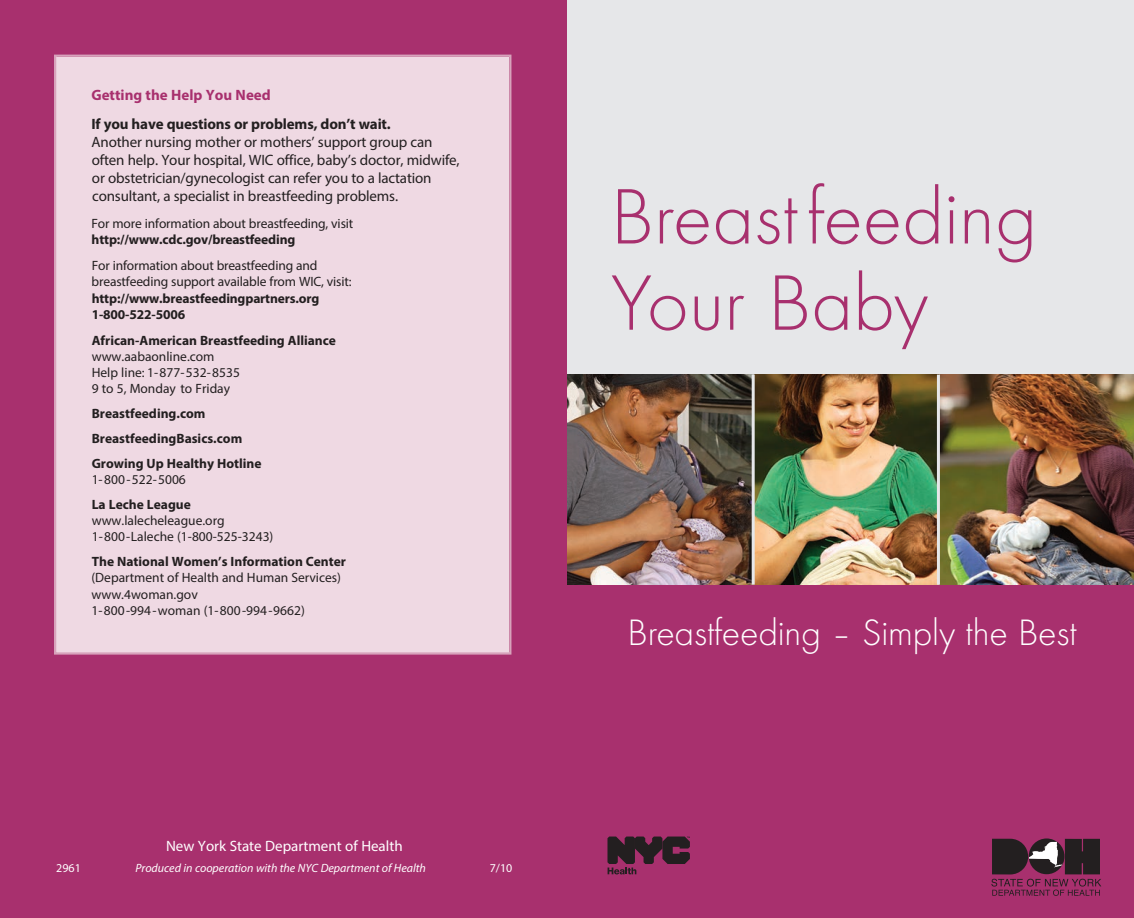
<style>
.page{position:relative;width:1134px;height:918px;background:#fff}
.page>*{position:absolute;margin:0;border:0;box-sizing:border-box;transform-origin:0 0}
.t1{font:300 81.3px/86.2px "Futura T";color:#a8306e}
.t2{font:300 38.1px "Futura T";letter-spacing:-.005em;color:#fff}
.t3{font:15px/18px "Myriad Pro";letter-spacing:-.01em;color:#231f20}
.t4{font:700 15px "Myriad Pro";letter-spacing:-.01em;color:#231f20}
.t5{font:15px "Myriad Pro";color:#fff}
.t6{font:700 15px "Myriad Pro";color:#a8306e}
.t7{font:13.5px/16.2px "Myriad Pro";letter-spacing:-.01em;color:#231f20}
.t8{font:700 13.5px/24.9px "Myriad Pro";color:#231f20}
.t9{font:italic 12px "Myriad Pro";color:#fff}
.t10{font:12px "Myriad Pro";color:#fff}
</style>
<div class="page">
<div style="left:567px;top:0;width:567px;height:377px;background:#e6e7e9"></div>
<div style="left:567px;top:584px;width:567px;height:334px;background:#a8306e"></div>
<svg style="left:607px;top:837px;width:83px;height:37px"></svg>
<div style="left:0;top:0;width:567px;height:918px;background:#a8306e"></div>
<div style="left:56px;top:57px;width:453px;height:595px;background:#efd9e3"></div>
<div style="left:54px;top:55px;width:457px;height:600px;border:2px solid #d7a2bb"></div>
<svg style="left:991px;top:839px;width:110px;height:57px"></svg>
<img style="left:940px;top:375px;width:194px;height:210px">
<img style="left:755px;top:375px;width:182px;height:210px">
<img style="left:567px;top:375px;width:185px;height:210px">
<hr style="left:752px;top:375px;width:3px;height:210px;background:#e6e7e9">
<hr style="left:937px;top:375px;width:3px;height:210px;background:#e6e7e9">
<p class="t6" style="left:92px;top:86px;width:181px">Getting the Help You Need</p>
<p class="t4" style="left:91px;top:115px;width:301px">If you have questions or problems, don’t wait.</p>
<p class="t3" style="left:92px;top:133px;width:370px">Another nursing mother or mothers’ support group can often help. Your hospital, WIC office, baby’s doctor, midwife, or obstetrician/gynecologist can refer you to a lactation consultant, a specialist in breastfeeding problems.</p>
<p class="t7" style="left:92px;top:215px;width:263px">For more information about breastfeeding, visit</p>
<p class="t8" style="left:92px;top:227px;width:205px">http://www.cdc.gov/breastfeeding</p>
<p class="t7" style="left:92px;top:257px;width:261px">For information about breastfeeding and breastfeeding support available from WIC, visit:</p>
<p class="t8" style="left:92px;top:290px;width:229px;line-height:16.2px">http://www.breastfeedingpartners.org<br>1-800-522-5006</p>
<p class="t8" style="left:92px;top:327px;width:246px">African-American Breastfeeding Alliance</p>
<p class="t7" style="left:92px;top:348px;width:150px">www.aabaonline.com<br>Help line: 1-877-532-8535<br>9 to 5, Monday to Friday</p>
<p class="t8" style="left:92px;top:401px;width:171px">Breastfeeding.com<br>BreastfeedingBasics.com<br>Growing Up Healthy Hotline</p>
<p class="t7" style="left:92px;top:471px;width:96px">1-800-522-5006</p>
<p class="t8" style="left:92px;top:491px;width:101px">La Leche League</p>
<p class="t7" style="left:92px;top:512px;width:183px">www.lalecheleague.org<br>1-800-Laleche (1-800-525-3243)</p>
<p class="t8" style="left:92px;top:549px;width:256px">The National Women’s Information Center</p>
<p class="t7" style="left:91px;top:569px;width:251px">(Department of Health and Human Services) www.4woman.gov<br>1-800-994-woman (1-800-994-9662)</p>
<p class="t5" style="left:166px;top:837px;width:238px">New York State Department of Health</p>
<p class="t10" style="left:56px;top:861px;width:26px">2961</p>
<p class="t9" style="left:135px;top:861px;width:292px">Produced in cooperation with the NYC Department of Health</p>
<p class="t10" style="left:490px;top:861px;width:24px">7/10</p>
<h1 class="t1" style="left:611px;top:173px;width:428px">Breastfeeding<br>Your Baby</h1>
<h2 class="t2" style="left:628px;top:610px;width:451px">Breastfeeding – Simply the Best</h2>
</div>
